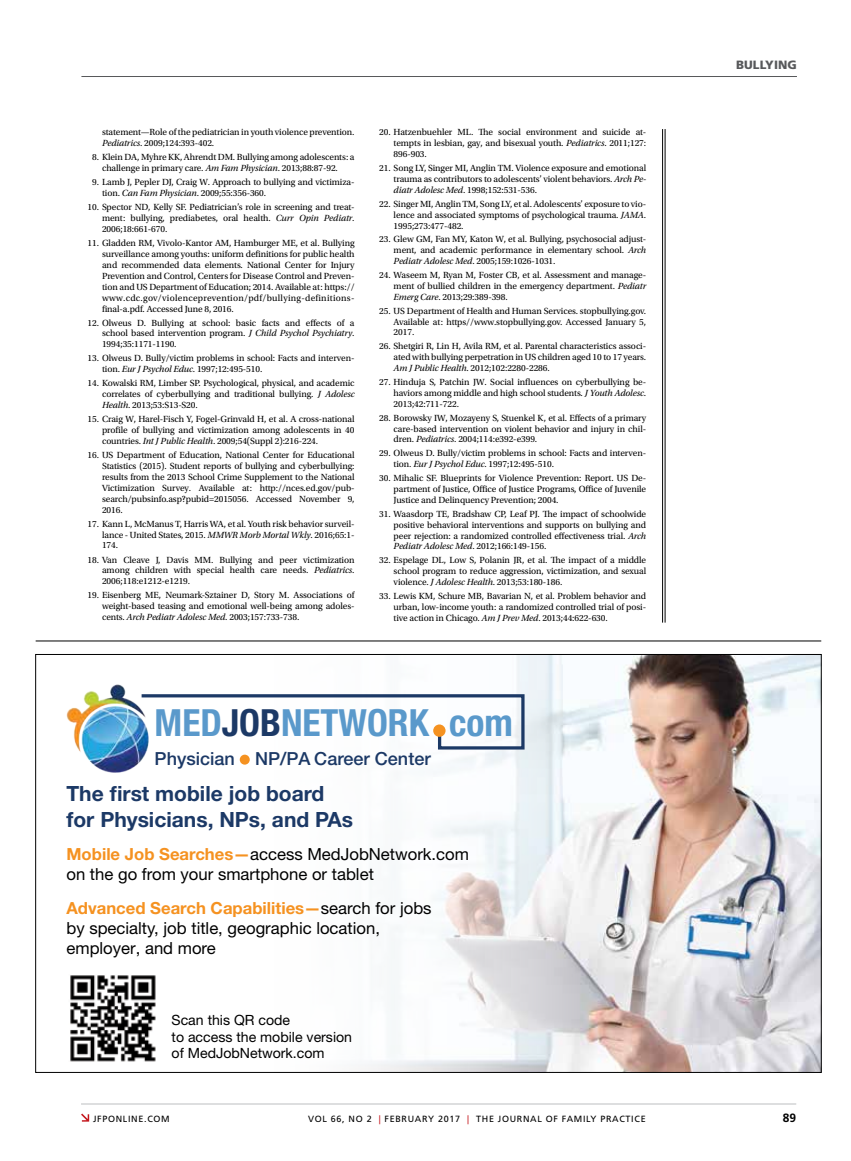
<style>
.page{position:relative;width:851px;height:1161px;background:#fff}
.page>*{position:absolute;margin:0;border:0;box-sizing:border-box;transform-origin:0 0}
.t1{font:700 condensed 37.5px "Helvetica Neue LT Std";color:#5a99cb}
.t2{font:700 21px/25.5px "Helvetica Neue LT Std";color:#1c3966}
.t3{font:500 18px "Helvetica Neue LT Std";color:#1c3966}
.t4{font:16.65px/20px "Helvetica Neue LT Std";color:#000}
.t5{font:14.1px/17px "Helvetica Neue LT Std";color:#000}
.t6{font:900 12px "Frutiger LT Std";letter-spacing:.01em;color:#58595b}
.t7{font:700 12px "Frutiger LT Std";color:#000}
.t8{font:9.3px/10.8px "Utopia Std";letter-spacing:-.01em;color:#000;text-align:justify}
.t9{font:9px "Frutiger LT Std";letter-spacing:.075em;color:#000}
.s1{font-style:italic}
.s2{color:#1c3966}
.s3{font-weight:700;color:#f59221}
.s4{color:#c4161c}
</style>
<div class="page">
<hr style="left:81px;top:76px;width:716px;height:1px;background:#58595b">
<svg style="left:81px;top:1114px;width:8px;height:8px"></svg>
<hr style="left:81px;top:1104px;width:715px;height:1px;background:#bcbec0">
<hr style="left:664px;top:129px;width:1px;height:494px;background:#000">
<hr style="left:662px;top:129px;width:1px;height:494px;background:#000">
<img style="left:365px;top:656px;width:454px;height:415px">
<div style="left:36px;top:654px;width:665px;height:296px;background:#fff;opacity:.5"></div>
<img style="left:66px;top:684px;width:83px;height:89px">
<div style="left:240px;top:755px;width:10px;height:10px;background:#f59221;border-radius:50%"></div>
<svg style="left:138px;top:693px;width:388px;height:58px"></svg>
<div style="left:433px;top:724px;width:12px;height:13px;background:#f59221;border-radius:50%"></div>
<img style="left:70px;top:975px;width:86px;height:87px">
<hr style="left:36px;top:641px;width:785px;height:1px;background:#000">
<p class="t8" style="left:102px;top:127px;width:254px">statement—Role of the pediatrician in youth violence prevention.<br><span class="s1">Pediatrics</span>. 2009;124:393-402.</p>
<p class="t8" style="left:102px;top:152px;width:254px;text-indent:-10px">8. Klein DA, Myhre KK, Ahrendt DM. Bullying among adolescents: a challenge in primary care. <span class="s1">Am Fam Physician</span>. 2013;88:87-92.</p>
<p class="t8" style="left:102px;top:177px;width:254px;text-indent:-10px">9. Lamb J, Pepler DJ, Craig W. Approach to bullying and victimiza&shy;tion. <span class="s1">Can Fam Physician</span>. 2009;55:356-360.</p>
<p class="t8" style="left:102px;top:202px;width:254px;text-indent:-14px">10. Spector ND, Kelly SF. Pediatrician’s role in screening and treat&shy;ment: bullying, prediabetes, oral health. <span class="s1">Curr Opin Pediatr</span>.<br>2006;18:661-670.</p>
<p class="t8" style="left:102px;top:238px;width:254px;text-indent:-14px">11. Gladden RM, Vivolo-Kantor AM, Hamburger ME, et al. Bullying surveillance among youths: uniform definitions for public health and recommended data elements. National Center for Injury Prevention and Control, Centers for Disease Control and Preven&shy;tion and US Department of Education; 2014. Available at: https:// www.cdc.gov/violenceprevention/pdf/bullying-definitions&shy;final-a.pdf. Accessed June 8, 2016.</p>
<p class="t8" style="left:102px;top:317px;width:254px;text-indent:-14px">12. Olweus D. Bullying at school: basic facts and effects of a school based intervention program. <span class="s1">J Child Psychol Psychiatry</span>.<br>1994;35:1171-1190.</p>
<p class="t8" style="left:102px;top:353px;width:254px;text-indent:-14px">13. Olweus D. Bully/victim problems in school: Facts and interven&shy;tion. <span class="s1">Eur J Psychol Educ</span>. 1997;12:495-510.</p>
<p class="t8" style="left:102px;top:378px;width:254px;text-indent:-14px">14. Kowalski RM, Limber SP. Psychological, physical, and academic correlates of cyberbullying and traditional bullying. <span class="s1">J Adolesc Health</span>. 2013;53:S13-S20.</p>
<p class="t8" style="left:102px;top:414px;width:254px;text-indent:-14px">15. Craig W, Harel-Fisch Y, Fogel-Grinvald H, et al. A cross-national profile of bullying and victimization among adolescents in 40 countries. <span class="s1">Int J Public Health</span>. 2009;54(Suppl 2):216-224.</p>
<p class="t8" style="left:102px;top:450px;width:254px;text-indent:-14px">16. US Department of Education, National Center for Educational Statistics (2015). Student reports of bullying and cyberbullying: results from the 2013 School Crime Supplement to the National Victimization Survey. Available at: http://nces.ed.gov/pub&shy;search/pubsinfo.asp?pubid=2015056. Accessed November 9, 2016.</p>
<p class="t8" style="left:102px;top:518px;width:254px;text-indent:-14px">17. Kann L, McManus T, Harris WA, et al. Youth risk behavior surveil&shy;lance - United States, 2015. <span class="s1">MMWR Morb Mortal Wkly</span>. 2016;65:1- 174.</p>
<p class="t8" style="left:102px;top:554px;width:254px;text-indent:-14px">18. Van Cleave J, Davis MM. Bullying and peer victimization among children with special health care needs. <span class="s1">Pediatrics</span>.<br>2006;118:e1212-e1219.</p>
<p class="t8" style="left:102px;top:590px;width:254px;text-indent:-14px">19. Eisenberg ME, Neumark-Sztainer D, Story M. Associations of weight-based teasing and emotional well-being among adoles&shy;cents. <span class="s1">Arch Pediatr Adolesc Med</span>. 2003;157:733-738.</p>
<p class="t8" style="left:393px;top:127px;width:254px;text-indent:-14px">20. Hatzenbuehler ML. The social environment and suicide at&shy;tempts in lesbian, gay, and bisexual youth. <span class="s1">Pediatrics</span>. 2011;127:<br>896-903.</p>
<p class="t8" style="left:393px;top:163px;width:254px;text-indent:-14px">21. Song LY, Singer MI, Anglin TM. Violence exposure and emotional trauma as contributors to adolescents’ violent behaviors. <span class="s1">Arch Pe&shy;diatr Adolesc Med</span>. 1998;152:531-536.</p>
<p class="t8" style="left:393px;top:199px;width:254px;text-indent:-14px">22. Singer MI, Anglin TM, Song LY, et al. Adolescents’ exposure to vio&shy;lence and associated symptoms of psychological trauma. <span class="s1">JAMA</span>.<br>1995;273:477-482.</p>
<p class="t8" style="left:393px;top:234px;width:254px;text-indent:-14px">23. Glew GM, Fan MY, Katon W, et al. Bullying, psychosocial adjust&shy;ment, and academic performance in elementary school. <span class="s1">Arch Pediatr Adolesc Med</span>. 2005;159:1026-1031.</p>
<p class="t8" style="left:393px;top:270px;width:254px;text-indent:-14px">24. Waseem M, Ryan M, Foster CB, et al. Assessment and manage&shy;ment of bullied children in the emergency department. <span class="s1">Pediatr Emerg Care</span>. 2013;29:389-398.</p>
<p class="t8" style="left:393px;top:305px;width:254px;text-indent:-14px">25. US Department of Health and Human Services. stopbullying.gov.<br>Available at: https//www.stopbullying.gov. Accessed January 5, 2017.</p>
<p class="t8" style="left:393px;top:341px;width:254px;text-indent:-14px">26. Shetgiri R, Lin H, Avila RM, et al. Parental characteristics associ&shy;ated with bullying perpetration in US children aged 10 to 17 years.<br><span class="s1">Am J Public Health</span>. 2012;102:2280-2286.</p>
<p class="t8" style="left:393px;top:377px;width:254px;text-indent:-14px">27. Hinduja S, Patchin JW. Social influences on cyberbullying be&shy;haviors among middle and high school students. <span class="s1">J Youth Adolesc</span>.<br>2013;42:711-722.</p>
<p class="t8" style="left:393px;top:412px;width:254px;text-indent:-14px">28. Borowsky IW, Mozayeny S, Stuenkel K, et al. Effects of a primary care-based intervention on violent behavior and injury in chil&shy;dren. <span class="s1">Pediatrics</span>. 2004;114:e392-e399.</p>
<p class="t8" style="left:393px;top:448px;width:254px;text-indent:-14px">29. Olweus D. Bully/victim problems in school: Facts and interven&shy;tion. <span class="s1">Eur J Psychol Educ</span>. 1997;12:495-510.</p>
<p class="t8" style="left:393px;top:473px;width:254px;text-indent:-14px">30. Mihalic SF. Blueprints for Violence Prevention: Report. US De&shy;partment of Justice, Office of Justice Programs, Office of Juvenile Justice and Delinquency Prevention; 2004.</p>
<p class="t8" style="left:393px;top:509px;width:254px;text-indent:-14px">31. Waasdorp TE, Bradshaw CP, Leaf PJ. The impact of schoolwide positive behavioral interventions and supports on bullying and peer rejection: a randomized controlled effectiveness trial. <span class="s1">Arch Pediatr Adolesc Med</span>. 2012;166:149-156.</p>
<p class="t8" style="left:393px;top:555px;width:254px;text-indent:-14px">32. Espelage DL, Low S, Polanin JR, et al. The impact of a middle school program to reduce aggression, victimization, and sexual violence. <span class="s1">J Adolesc Health</span>. 2013;53:180-186.</p>
<p class="t8" style="left:393px;top:591px;width:254px;text-indent:-14px">33. Lewis KM, Schure MB, Bavarian N, et al. Problem behavior and urban, low-income youth: a randomized controlled trial of posi&shy;tive action in Chicago. <span class="s1">Am J Prev Med</span>. 2013;44:622-630.</p>
<h1 class="t1" style="left:155px;top:700px;width:360px">MED<span class="s2">JOB</span>NETWORK com</h1>
<h3 class="t3" style="left:155px;top:748px;width:277px">Physician NP/PA Career Center</h3>
<h2 class="t2" style="left:66px;top:781px;width:288px">The first mobile job board for Physicians, NPs, and PAs</h2>
<h3 class="t4" style="left:66px;top:844px;width:404px"><span class="s3">Mobile Job Searches—</span>access MedJobNetwork.com on the go from your smartphone or tablet</h3>
<h3 class="t4" style="left:66px;top:898px;width:366px"><span class="s3">Advanced Search Capabilities—</span>search for jobs by specialty, job title, geographic location, employer, and more</h3>
<h3 class="t5" style="left:171px;top:1011px;width:182px">Scan this QR code<br>to access the mobile version of MedJobNetwork.com</h3>
<p class="t6" style="left:736px;top:58px;width:62px">BULLYING</p>
<p class="t9" style="left:93px;top:1113px;width:78px">JFPONLINE.COM</p>
<p class="t9" style="left:308px;top:1113px;width:339px">VOL 66, NO 2 <span class="s4">|</span> FEBRUARY 2017 <span class="s4">|</span> THE JOURNAL OF FAMILY PRACTICE</p>
<p class="t7" style="left:782px;top:1111px;width:15px">89</p>
</div>
